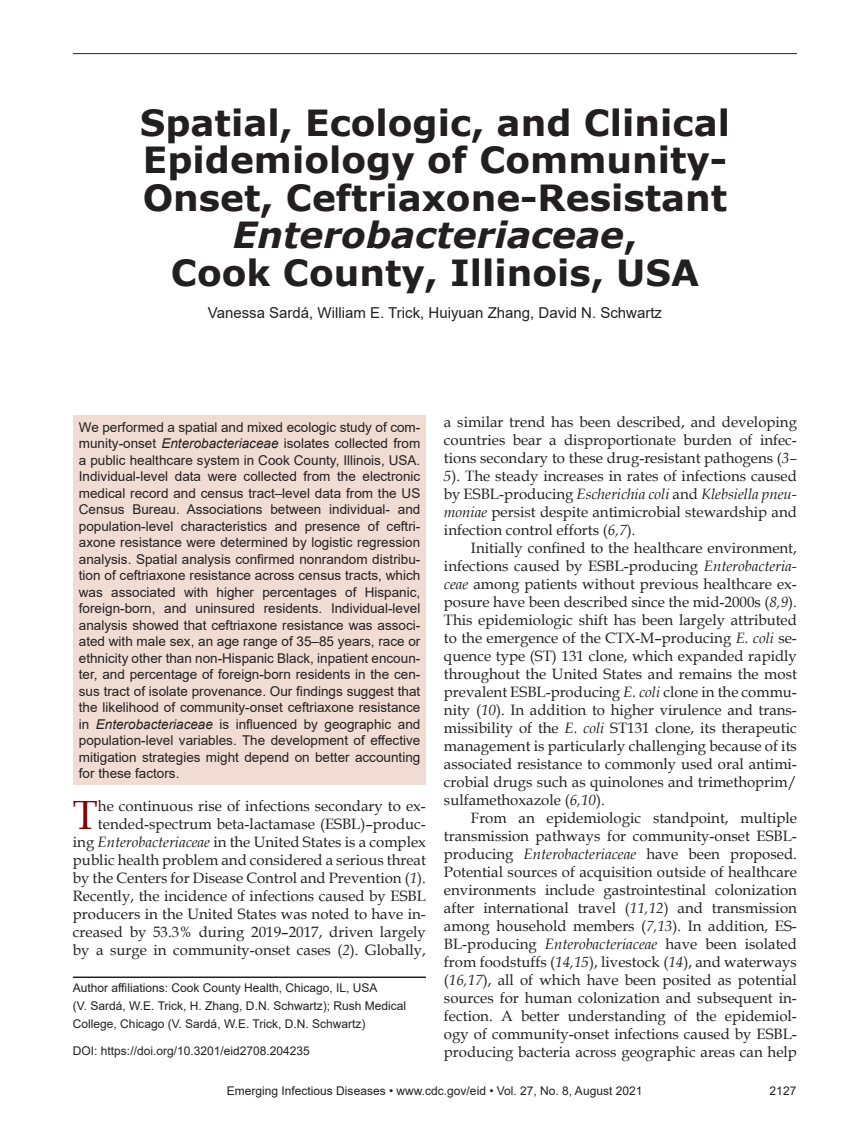
<style>
.page{position:relative;width:851px;height:1134px;background:#fff}
.page>*{position:absolute;margin:0;border:0;box-sizing:border-box;transform-origin:0 0}
.t1{font:40.8px "Book Antiqua";color:#820301}
.t2{font:700 36px/37.5px "Verdana";color:#231f20;text-align:center}
.t3{font:15px/18px "Book Antiqua";color:#231f20;text-align:justify}
.t4{font:15px "Arial";color:#231f20}
.t5{font:13.5px/16.5px "Arial";color:#231f20;text-align:justify}
.t6{font:12px/18px "Arial";color:#231f20}
.s1{font-style:italic}
</style>
<div class="page">
<hr style="left:73px;top:53px;width:723px;height:1px;background:#231f20">
<div style="left:73px;top:416px;width:353px;height:369px;background:#f0dcd3"></div>
<hr style="left:73px;top:977px;width:353px;height:1px;background:#231f20">
<h2 class="t2" style="left:140px;top:103px;width:591px">Spatial, Ecologic, and Clinical<br>Epidemiology of Community-<br>Onset, Ceftriaxone-Resistant<br><span class="s1">Enterobacteriaceae</span>,<br>Cook County, Illinois, USA</h2>
<p class="t4" style="left:208px;top:303px;width:456px">Vanessa Sardá, William E. Trick, Huiyuan Zhang, David N. Schwartz</p>
<p class="t5" style="left:79px;top:419px;width:343px">We performed a spatial and mixed ecologic study of com&shy;munity-onset <span class="s1">Enterobacteriaceae</span> isolates collected from a public healthcare system in Cook County, Illinois, USA.<br>Individual-level data were collected from the electronic medical record and census tract–level data from the US Census Bureau. Associations between individual- and population-level characteristics and presence of ceftri&shy;axone resistance were determined by logistic regression analysis. Spatial analysis confirmed nonrandom distribu&shy;tion of ceftriaxone resistance across census tracts, which was associated with higher percentages of Hispanic, foreign-born, and uninsured residents. Individual-level analysis showed that ceftriaxone resistance was associ&shy;ated with male sex, an age range of 35–85 years, race or ethnicity other than non-Hispanic Black, inpatient encoun&shy;ter, and percentage of foreign-born residents in the cen&shy;sus tract of isolate provenance. Our findings suggest that the likelihood of community-onset ceftriaxone resistance in <span class="s1">Enterobacteriaceae</span> is influenced by geographic and population-level variables. The development of effective mitigation strategies might depend on better accounting for these factors.</p>
<p class="t3" style="left:73px;top:796px;width:354px;text-align:right">he continuous rise of infections secondary to ex&shy;tended-spectrum beta-lactamase (ESBL)–produc&shy;ing <span class="s1">Enterobacteriaceae</span> in the United States is a complex public health problem and considered a serious threat by the Centers for Disease Control and Prevention (<span class="s1">1</span>).<br>Recently, the incidence of infections caused by ESBL producers in the United States was noted to have in&shy;creased by 53.3% during 2019–2017, driven largely by a surge in community-onset cases (<span class="s1">2</span>). Globally,</p>
<h1 class="t1" style="left:73px;top:786px;width:26px">T</h1>
<p class="t6" style="left:73px;top:978px;width:334px">Author affi liations: Cook County Health, Chicago, IL, USA<br>(V. Sardá, W.E. Trick, H. Zhang, D.N. Schwartz); Rush Medical<br>College, Chicago (V. Sardá, W.E. Trick, D.N. Schwartz)</p>
<p class="t6" style="left:73px;top:1041px;width:238px">DOI: https://doi.org/10.3201/eid2708.204235</p>
<p class="t3" style="left:444px;top:412px;width:354px">a similar trend has been described, and developing countries bear a disproportionate burden of infec&shy;tions secondary to these drug-resistant pathogens (<span class="s1">3– 5</span>). The steady increases in rates of infections caused by ESBL-producing <span class="s1">Escherichia coli</span> and <span class="s1">Klebsiella pneu&shy;moniae</span> persist despite antimicrobial stewardship and infection control efforts (<span class="s1">6,7</span>).</p>
<p class="t3" style="left:444px;top:538px;width:354px;text-indent:27px">Initially confined to the healthcare environment, infections caused by ESBL-producing <span class="s1">Enterobacteria&shy;ceae</span> among patients without previous healthcare ex&shy;posure have been described since the mid-2000s (<span class="s1">8,9</span>).<br>This epidemiologic shift has been largely attributed to the emergence of the CTX-M–producing <span class="s1">E. coli</span> se&shy;quence type (ST) 131 clone, which expanded rapidly throughout the United States and remains the most prevalent ESBL-producing <span class="s1">E. coli</span> clone in the commu&shy;nity (<span class="s1">10</span>). In addition to higher virulence and trans&shy;missibility of the <span class="s1">E. coli</span> ST131 clone, its therapeutic management is particularly challenging because of its associated resistance to commonly used oral antimi&shy;crobial drugs such as quinolones and trimethoprim/ sulfamethoxazole (<span class="s1">6,10</span>).</p>
<p class="t3" style="left:444px;top:808px;width:354px;text-indent:27px">From an epidemiologic standpoint, multiple transmission pathways for community-onset ESBL&shy;producing <span class="s1">Enterobacteriaceae</span> have been proposed.<br>Potential sources of acquisition outside of healthcare environments include gastrointestinal colonization after international travel (<span class="s1">11,12</span>) and transmission among household members (<span class="s1">7,13</span>). In addition, ES-BL-producing <span class="s1">Enterobacteriaceae</span> have been isolated from foodstuffs (<span class="s1">14,15</span>), livestock (<span class="s1">14</span>), and waterways (<span class="s1">16,17</span>), all of which have been posited as potential sources for human colonization and subsequent in&shy;fection. A better understanding of the epidemiol&shy;ogy of community-onset infections caused by ESBL&shy;producing bacteria across geographic areas can help</p>
<p class="t6" style="left:227px;top:1082px;width:417px">Emerging Infectious Diseases • www.cdc.gov/eid • Vol. 27, No. 8, August 2021</p>
<p class="t6" style="left:769px;top:1082px;width:28px">2127</p>
</div>
